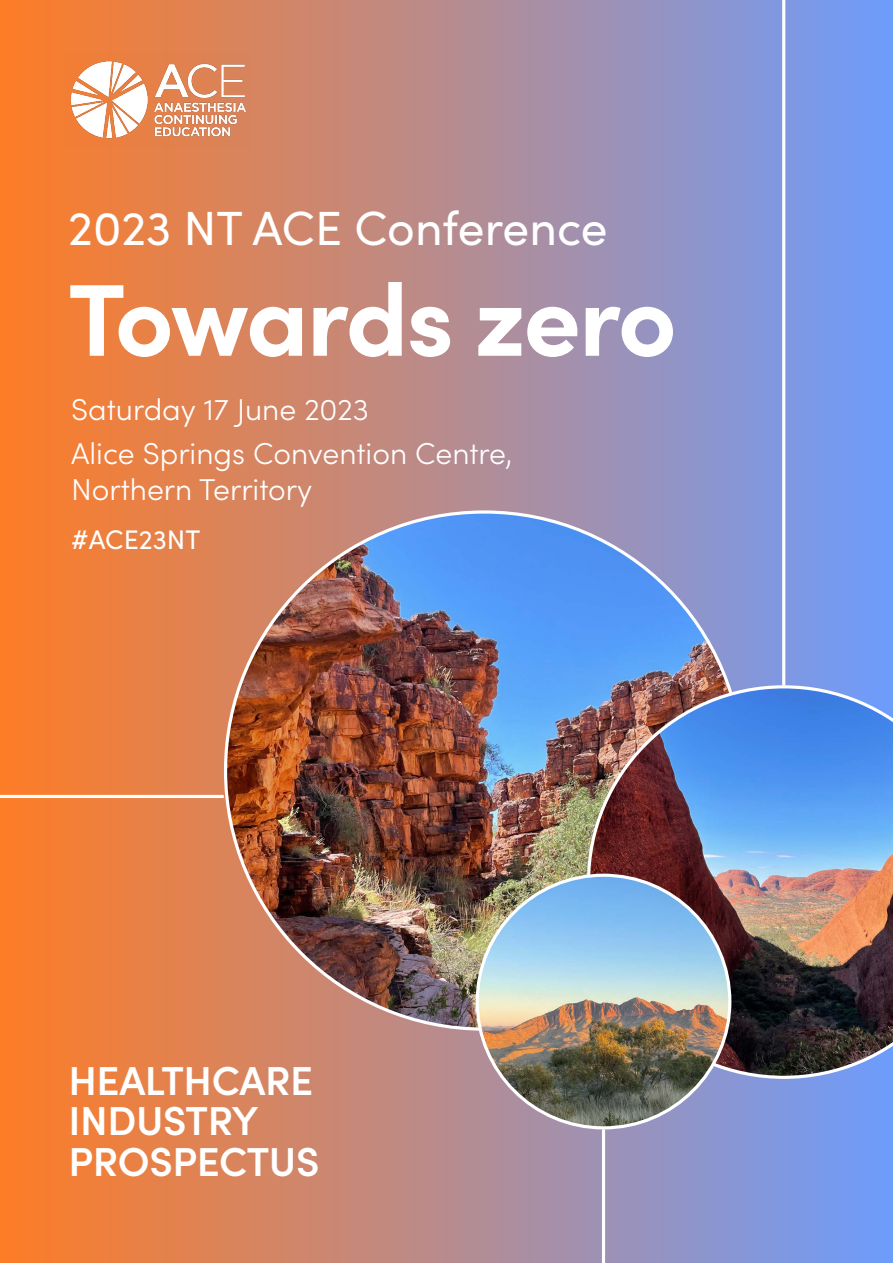
<style>
.page{position:relative;width:893px;height:1263px;background:#fff}
.page>*{position:absolute;margin:0;border:0;box-sizing:border-box;transform-origin:0 0}
.t1{font:700 102.3px "Sofia Pro";letter-spacing:-.025em;color:#fff}
.t2{font:48.15px "Sofia Pro";color:#fff}
.t3{font:600 40.5px/40.5px "Sofia Pro";letter-spacing:-.01em;color:#fff}
.t4{font:300 30.15px/44.2px "Sofia Pro";color:#fff}
.t5{font:26.85px "Sofia Pro";color:#fff}
</style>
<div class="page">
<div style="left:0;top:0;width:893px;height:1263px;background:linear-gradient(to right,#ff7c24,#6e9cfb)"></div>
<img style="left:226px;top:512px;width:517px;height:517px;border-radius:259px">
<img style="left:587px;top:685px;width:306px;height:394px">
<img style="left:66px;top:54px;width:184px;height:94px">
<img style="left:477px;top:875px;width:253px;height:253px;border-radius:126px">
<hr style="left:0;top:795px;width:224px;height:3px;background:#fff">
<hr style="left:782px;top:0;width:3px;height:685px;background:#fff">
<hr style="left:602px;top:1129px;width:3px;height:134px;background:#fff">
<h2 class="t2" style="left:68px;top:193px;width:541px">2023 NT ACE Conference</h2>
<h1 class="t1" style="left:68px;top:241px;width:610px">Towards zero</h1>
<p class="t4" style="left:71px;top:385px;width:443px">Saturday 17 June 2023<br>Alice Springs Convention Centre,</p>
<p class="t4" style="left:71px;top:466px;width:242px">Northern Territory</p>
<p class="t5" style="left:71px;top:520px;width:131px">#ACE23NT</p>
<h3 class="t3" style="left:68px;top:1057px;width:253px">HEALTHCARE<br>INDUSTRY<br>PROSPECTUS</h3>
</div>
